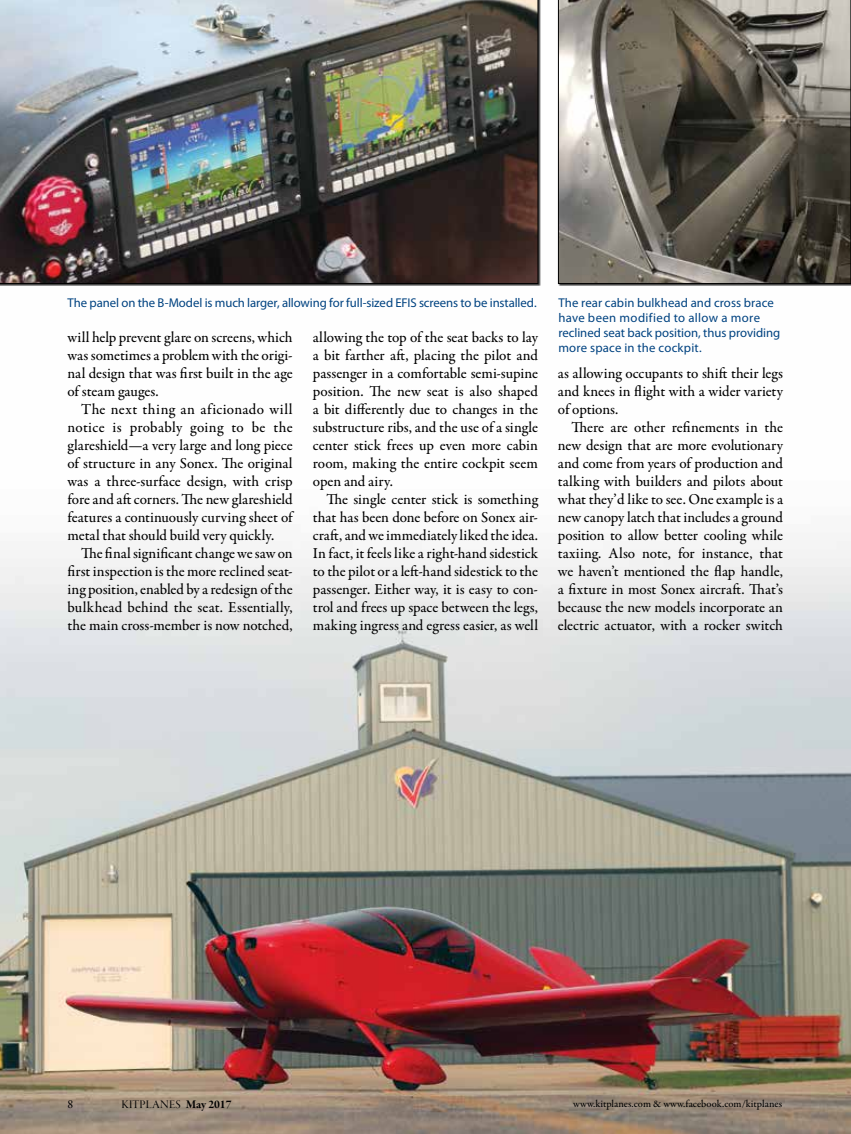
<style>
.page{position:relative;width:851px;height:1134px;background:#fff}
.page>*{position:absolute;margin:0;border:0;box-sizing:border-box;transform-origin:0 0}
.t1{font:500 15.3px/18px "Garamond Premr Pro";color:#000;text-align:justify}
.t2{font:12.75px/15px "Myriad Pro";color:#004280}
.t3{font:12px "Garamond Premr Pro Disp";letter-spacing:.02em;color:#000}
.t4{font:12px "Garamond Premr Pro";color:#000}
.t5{font:500 10.5px "Garamond Premr Pro";color:#000}
.s1{font-family:"Garamond Premr Pro Bd Subh"}
</style>
<div class="page">
<svg style="left:850px;top:772px;width:1px;height:362px"></svg>
<svg style="left:850px;top:0;width:1px;height:284px"></svg>
<img style="left:0;top:231px;width:850px;height:903px">
<svg style="left:558px;top:0;width:292px;height:284px"></svg>
<img style="left:0;top:0;width:538px;height:284px">
<p class="t2" style="left:68px;top:295px;width:470px">The panel on the B-Model is much larger, allowing for full-sized EFIS screens to be installed.</p>
<p class="t2" style="left:558px;top:295px;width:223px">The rear cabin bulkhead and cross brace have been modified to allow a more reclined seat back position, thus providing more space in the cockpit.</p>
<p class="t1" style="left:313px;top:329px;width:227px">allowing the top of the seat backs to lay a bit farther aft, placing the pilot and passenger in a comfortable semi-supine position. The new seat is also shaped a bit differently due to changes in the substructure ribs, and the use of a single center stick frees up even more cabin room, making the entire cockpit seem open and airy.</p>
<p class="t1" style="left:313px;top:490px;width:227px;text-indent:14px">The single center stick is something that has been done before on Sonex air&shy;craft, and we immediately liked the idea.<br>In fact, it feels like a right-hand sidestick to the pilot or a left-hand sidestick to the passenger. Either way, it is easy to con&shy;trol and frees up space between the legs, making ingress and egress easier, as well</p>
<p class="t1" style="left:68px;top:329px;width:227px">will help prevent glare on screens, which was sometimes a problem with the origi&shy;nal design that was first built in the age of steam gauges.</p>
<p class="t1" style="left:68px;top:401px;width:227px;text-indent:14px">The next thing an aficionado will notice is probably going to be the glareshield—a very large and long piece of structure in any Sonex. The original was a three-surface design, with crisp fore and aft corners. The new glareshield features a continuously curving sheet of metal that should build very quickly.</p>
<p class="t1" style="left:68px;top:544px;width:227px;text-indent:14px">The final significant change we saw on first inspection is the more reclined seat&shy;ing position, enabled by a redesign of the bulkhead behind the seat. Essentially, the main cross-member is now notched,</p>
<p class="t1" style="left:558px;top:365px;width:227px">as allowing occupants to shift their legs and knees in flight with a wider variety of options.</p>
<p class="t1" style="left:558px;top:419px;width:227px;text-indent:14px">There are other refinements in the new design that are more evolutionary and come from years of production and talking with builders and pilots about what they’d like to see. One example is a new canopy latch that includes a ground position to allow better cooling while taxiing. Also note, for instance, that we haven’t mentioned the flap handle, a fixture in most Sonex aircraft. That’s because the new models incorporate an electric actuator, with a rocker switch</p>
<p class="t4" style="left:68px;top:1097px;width:7px">8</p>
<p class="t3" style="left:122px;top:1097px;width:111px">KITPLANES <span class="s1">May 2017</span></p>
<p class="t5" style="left:573px;top:1097px;width:210px">www.kitplanes.com &amp; www.facebook.com/kitplanes</p>
</div>
